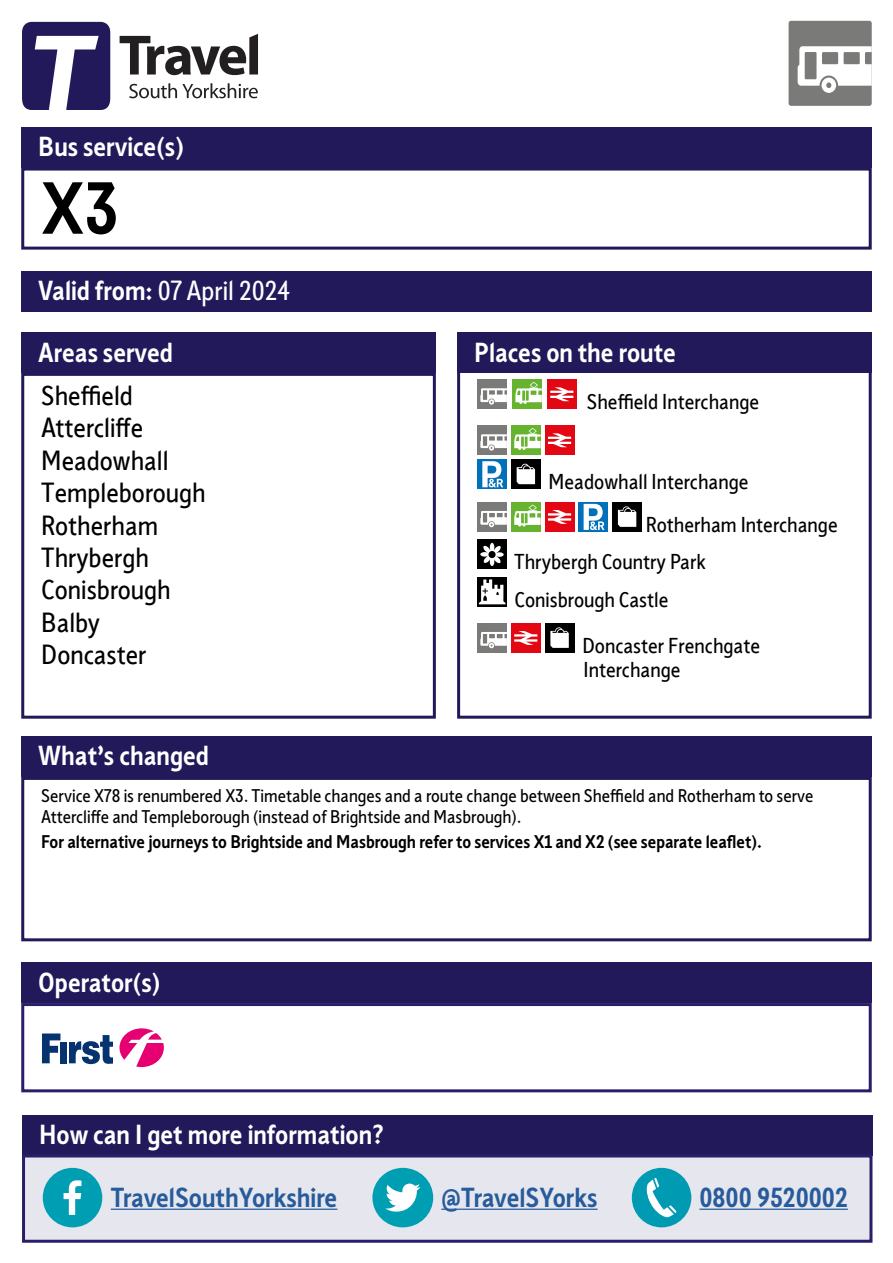
<style>
.page{position:relative;width:893px;height:1263px;background:#fff}
.page>*{position:absolute;margin:0;border:0;box-sizing:border-box;transform-origin:0 0}
.t1{font:700 72px "Sheffield Sans 2";color:#000}
.t2{font:700 27px "Sheffield Sans 2";color:#fff}
.t3{font:27px/32.4px "Sheffield Sans Karto";color:#000}
.t4{font:700 27px "Sheffield Sans 2";color:#275b9b}
.t5{font:27px "Sheffield Sans Karto";color:#fff}
.t6{font:21px/42.6px "Sheffield Sans Karto";color:#000}
.t7{font:18px/21px "Sheffield Sans 2";color:#000}
.t8{font:700 18px "Sheffield Sans 2";color:#000}
.s1{font-family:"Sheffield Sans 2";font-weight:700}
</style>
<div class="page">
<div style="left:21px;top:271px;width:851px;height:40px;background:#211959"></div>
<div style="left:21px;top:127px;width:851px;height:41px;background:#211959"></div>
<div style="left:21px;top:168px;width:851px;height:82px;border:3px solid #211959"></div>
<div style="left:21px;top:736px;width:851px;height:41px;background:#211959"></div>
<div style="left:21px;top:777px;width:851px;height:164px;border:3px solid #211959"></div>
<div style="left:21px;top:333px;width:415px;height:40px;background:#211959"></div>
<div style="left:21px;top:373px;width:415px;height:346px;border:3px solid #211959"></div>
<div style="left:457px;top:333px;width:415px;height:40px;background:#211959"></div>
<div style="left:477px;top:379px;width:30px;height:30px;background:#7a7b78"></div>
<svg style="left:480px;top:388px;width:27px;height:17px"></svg>
<div style="left:512px;top:379px;width:30px;height:30px;background:#65b32e"></div>
<svg style="left:515px;top:382px;width:27px;height:22px"></svg>
<div style="left:547px;top:379px;width:30px;height:30px;background:#e30613"></div>
<svg style="left:550px;top:387px;width:23px;height:14px"></svg>
<div style="left:477px;top:425px;width:30px;height:30px;background:#7a7b78"></div>
<svg style="left:480px;top:434px;width:27px;height:17px"></svg>
<div style="left:511px;top:425px;width:30px;height:30px;background:#65b32e"></div>
<svg style="left:514px;top:428px;width:27px;height:22px"></svg>
<div style="left:545px;top:425px;width:29px;height:30px;background:#e30613"></div>
<svg style="left:548px;top:433px;width:23px;height:14px"></svg>
<div style="left:477px;top:459px;width:30px;height:30px;background:#0070ba"></div>
<svg style="left:482px;top:461px;width:21px;height:26px"></svg>
<div style="left:511px;top:459px;width:30px;height:30px;background:#000"></div>
<svg style="left:517px;top:464px;width:18px;height:20px"></svg>
<div style="left:477px;top:502px;width:30px;height:30px;background:#7a7b78"></div>
<svg style="left:480px;top:511px;width:27px;height:16px"></svg>
<div style="left:511px;top:502px;width:30px;height:30px;background:#65b32e"></div>
<svg style="left:514px;top:505px;width:27px;height:21px"></svg>
<div style="left:545px;top:502px;width:29px;height:30px;background:#e30613"></div>
<svg style="left:548px;top:510px;width:23px;height:14px"></svg>
<div style="left:578px;top:502px;width:30px;height:30px;background:linear-gradient(to right,#0070ba,#0070ba)"></div>
<svg style="left:584px;top:504px;width:20px;height:26px"></svg>
<div style="left:612px;top:502px;width:30px;height:30px;background:#000"></div>
<svg style="left:618px;top:506px;width:18px;height:21px"></svg>
<div style="left:477px;top:540px;width:30px;height:29px;background:#000"></div>
<svg style="left:480px;top:543px;width:24px;height:23px"></svg>
<svg style="left:477px;top:577px;width:30px;height:30px"></svg>
<svg style="left:479px;top:579px;width:26px;height:25px"></svg>
<div style="left:477px;top:623px;width:30px;height:30px;background:#7a7b78"></div>
<svg style="left:480px;top:632px;width:27px;height:16px"></svg>
<div style="left:511px;top:623px;width:30px;height:30px;background:#e30613"></div>
<svg style="left:514px;top:631px;width:23px;height:14px"></svg>
<div style="left:545px;top:623px;width:29px;height:30px;background:#000"></div>
<svg style="left:550px;top:627px;width:19px;height:21px"></svg>
<div style="left:457px;top:368px;width:415px;height:351px;border:3px solid #211959"></div>
<div style="left:21px;top:962px;width:851px;height:41px;background:#211959"></div>
<div style="left:21px;top:1003px;width:851px;height:89px;border:3px solid #281e69"></div>
<svg style="left:119px;top:1028px;width:45px;height:39px"></svg>
<svg style="left:42px;top:1033px;width:18px;height:30px"></svg>
<div style="left:60px;top:1042px;width:7px;height:21px;background:#06326e"></div>
<svg style="left:69px;top:1035px;width:44px;height:29px"></svg>
<div style="left:789px;top:21px;width:83px;height:85px;background:#7a7b78;border-radius:3px"></div>
<svg style="left:798px;top:46px;width:74px;height:47px"></svg>
<svg style="left:129px;top:83px;width:129px;height:15px"></svg>
<svg style="left:120px;top:34px;width:138px;height:41px"></svg>
<svg style="left:22px;top:22px;width:88px;height:88px"></svg>
<div style="left:22px;top:1115px;width:850px;height:40px;background:#211959"></div>
<div style="left:22px;top:1154px;width:850px;height:89px;background:#e6e7ee;border:3px solid #281e69"></div>
<hr style="left:111px;top:1208px;width:226px;height:2px;background:#275b9b">
<hr style="left:441px;top:1208px;width:157px;height:2px;background:#275b9b">
<hr style="left:699px;top:1208px;width:149px;height:2px;background:#275b9b">
<div style="left:43px;top:1168px;width:59px;height:59px;background:#009eb3;border-radius:50%"></div>
<svg style="left:64px;top:1180px;width:17px;height:35px"></svg>
<div style="left:372px;top:1168px;width:61px;height:59px;background:#009eb3;border-radius:50%"></div>
<svg style="left:385px;top:1183px;width:35px;height:28px"></svg>
<div style="left:632px;top:1168px;width:59px;height:59px;background:#009ab3;border-radius:50%"></div>
<svg style="left:646px;top:1178px;width:31px;height:39px"></svg>
<h2 class="t2" style="left:38px;top:128px;width:147px">Bus service(s)</h2>
<h1 class="t1" style="left:41px;top:160px;width:79px">X3</h1>
<h2 class="t5" style="left:38px;top:275px;width:254px"><span class="s1">Valid from:</span> 07 April 2024</h2>
<h2 class="t2" style="left:38px;top:334px;width:136px">Areas served</h2>
<h2 class="t3" style="left:41px;top:380px;width:166px">Sheffield<br>Attercliffe<br>Meadowhall<br>Templeborough<br>Rotherham<br>Thrybergh<br>Conisbrough<br>Balby<br>Doncaster</h2>
<h2 class="t2" style="left:474px;top:334px;width:203px">Places on the route</h2>
<p class="t6" style="left:587px;top:381px;width:174px">Sheffield Interchange</p>
<p class="t6" style="left:646px;top:461px;width:193px;text-indent:-97px">Meadowhall Interchange<br>Rotherham Interchange</p>
<p class="t6" style="left:514px;top:544px;width:193px;line-height:37.5px">Thrybergh Country Park<br>Conisbrough Castle</p>
<p class="t6" style="left:582px;top:634px;width:179px;line-height:24px">Doncaster Frenchgate<br>Interchange</p>
<h2 class="t2" style="left:38px;top:738px;width:172px">What’s changed</h2>
<p class="t7" style="left:41px;top:785px;width:774px">Service X78 is renumbered X3. Timetable changes and a route change between Sheffield and Rotherham to serve<br>Attercliffe and Templeborough (instead of Brightside and Masbrough).</p>
<p class="t8" style="left:41px;top:830px;width:722px">For alternative journeys to Brightside and Masbrough refer to services X1 and X2 (see separate leaflet).</p>
<h2 class="t2" style="left:38px;top:964px;width:124px">Operator(s)</h2>
<h2 class="t2" style="left:39px;top:1116px;width:347px">How can I get more information?</h2>
<h2 class="t4" style="left:111px;top:1179px;width:228px">TravelSouthYorkshire</h2>
<h2 class="t4" style="left:441px;top:1179px;width:158px">@TravelSYorks</h2>
<h2 class="t4" style="left:699px;top:1179px;width:150px">0800 9520002</h2>
</div>
